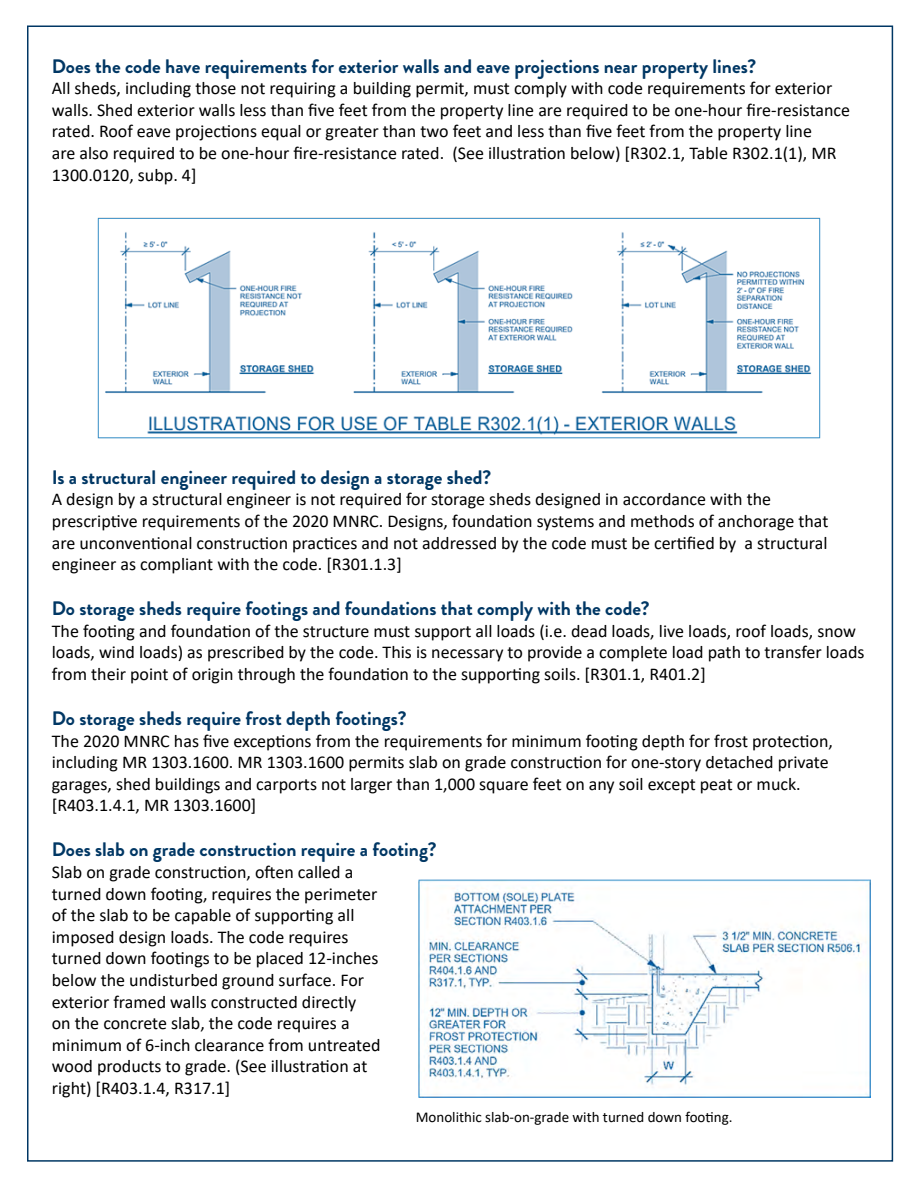
<style>
.page{position:relative;width:918px;height:1188px;background:#fff}
.page>*{position:absolute;margin:0;border:0;box-sizing:border-box;transform-origin:0 0}
.t1{font:700 19.5px "Brandon Grotesque";color:#003764}
.t2{font:18px/21.6px "Calibri";color:#000}
.t3{font:15px "Calibri";color:#000}
</style>
<div class="page">
<img style="left:98px;top:217px;width:722px;height:222px">
<img style="left:419px;top:879px;width:452px;height:218px">
<p class="t1" style="left:52px;top:52px;width:706px">Does the code have requirements for exterior walls and eave projections near property lines?</p>
<p class="t2" style="left:52px;top:77px;width:800px">All sheds, including those not requiring a building permit, must comply with code requirements for exterior walls. Shed exterior walls less than five feet from the property line are required to be one-hour fire-resistance rated. Roof eave projections equal or greater than two feet and less than five feet from the property line<br>are also required to be one-hour fire-resistance rated. (See illustration below) [R302.1, Table R302.1(1), MR 1300.0120, subp. 4]</p>
<p class="t1" style="left:52px;top:463px;width:441px">Is a structural engineer required to design a storage shed?</p>
<p class="t2" style="left:52px;top:488px;width:778px">A design by a structural engineer is not required for storage sheds designed in accordance with the prescriptive requirements of the 2020 MNRC. Designs, foundation systems and methods of anchorage that are unconventional construction practices and not addressed by the code must be certified by a structural engineer as compliant with the code. [R301.1.3]</p>
<p class="t1" style="left:52px;top:595px;width:599px">Do storage sheds require footings and foundations that comply with the code?</p>
<p class="t2" style="left:52px;top:620px;width:814px">The footing and foundation of the structure must support all loads (i.e. dead loads, live loads, roof loads, snow loads, wind loads) as prescribed by the code. This is necessary to provide a complete load path to transfer loads from their point of origin through the foundation to the supporting soils. [R301.1, R401.2]</p>
<p class="t1" style="left:52px;top:705px;width:356px">Do storage sheds require frost depth footings?</p>
<p class="t2" style="left:52px;top:729px;width:783px">The 2020 MNRC has five exceptions from the requirements for minimum footing depth for frost protection, including MR 1303.1600. MR 1303.1600 permits slab on grade construction for one-story detached private garages, shed buildings and carports not larger than 1,000 square feet on any soil except peat or muck. [R403.1.4.1, MR 1303.1600]</p>
<p class="t1" style="left:52px;top:836px;width:386px">Does slab on grade construction require a footing?</p>
<p class="t2" style="left:52px;top:861px;width:330px">Slab on grade construction, often called a turned down footing, requires the perimeter of the slab to be capable of supporting all imposed design loads. The code requires turned down footings to be placed 12-inches below the undisturbed ground surface. For exterior framed walls constructed directly<br>on the concrete slab, the code requires a minimum of 6-inch clearance from untreated wood products to grade. (See illustration at right) [R403.1.4, R317.1]</p>
<p class="t3" style="left:416px;top:1107px;width:318px">Monolithic slab-on-grade with turned down footing.</p>
</div>
